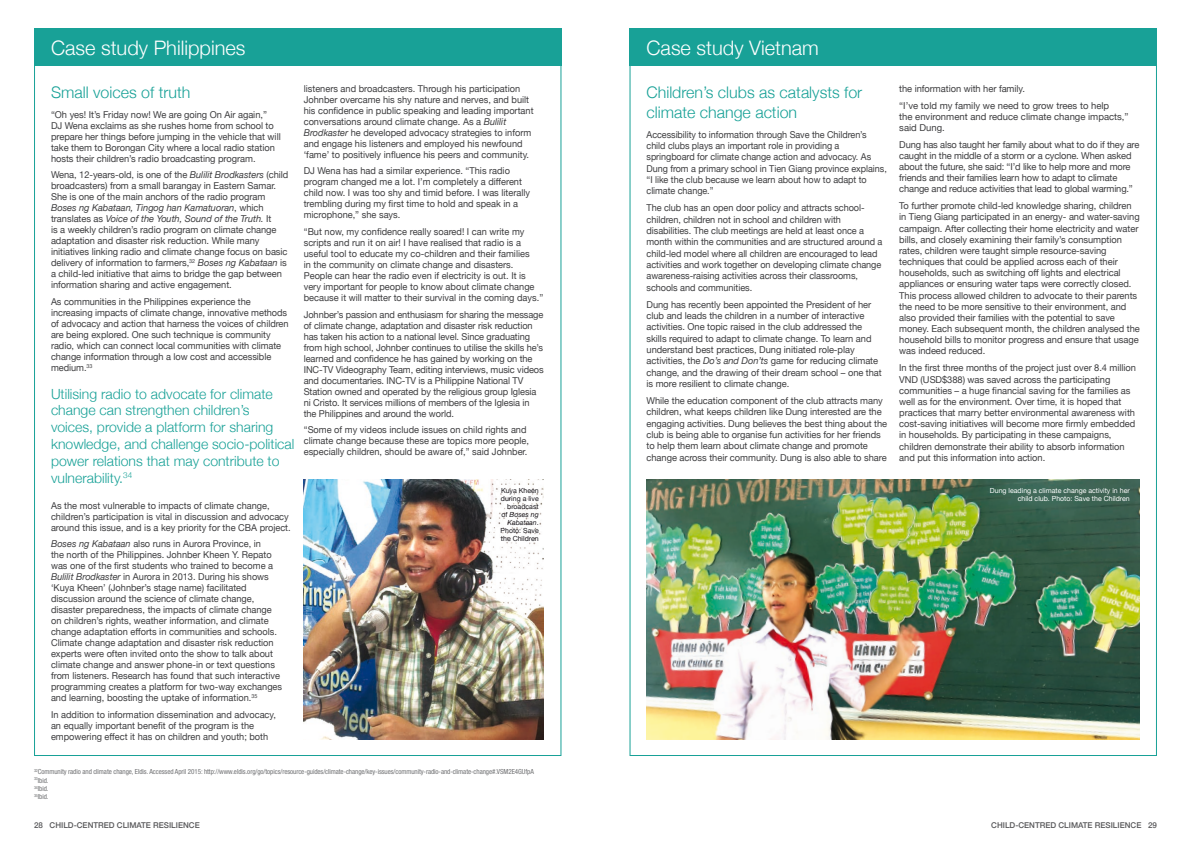
<style>
.page{position:relative;width:1191px;height:842px;background:#fff}
.page>*{position:absolute;margin:0;border:0;box-sizing:border-box;transform-origin:0 0}
.t1{font:300 20px "Helvetica Neue";color:#fff}
.Case_study_sub_headi{font:300 16px/19.5px "Helvetica Neue";color:#18a197}
.t2{font:300 14px/16.8px "Helvetica Neue";color:#18a197}
.Body{font:9.5px/11px "Helvetica Neue";letter-spacing:-.005em;color:#3e3e40}
.Body-2{font:9.5px/11.3px "Helvetica Neue";letter-spacing:-.005em;color:#3e3e40;scale:.96 1}
.Body-3{font:9.5px/11.3px "Helvetica Neue";letter-spacing:-.005em;color:#3e3e40;scale:.95 1}
.t3{font:500 8px "Helvetica Neue";color:#58585a}
.Footnotes_2{font:condensed 7px "Helvetica Neue LT Std";letter-spacing:-.01em;color:#707173}
.t4{font:7px/8px "Helvetica Neue";color:#fff;text-align:right}
.t5{font:7px/8px "Helvetica Neue";color:#1a171c;text-align:right}
.s1{font-style:italic}
</style>
<div class="page">
<div style="left:34px;top:28px;width:527px;height:38px;background:#18a197"></div>
<div style="left:629px;top:28px;width:528px;height:38px;background:#18a197"></div>
<img style="left:304px;top:479px;width:239px;height:261px">
<img style="left:646px;top:479px;width:494px;height:261px">
<div style="left:492px;top:479px;width:55px;height:71px;background:#fff"></div>
<h2 class="t1" style="left:51px;top:32px;width:196px">Case study Philippines</h2>
<p class="Case_study_sub_headi" style="left:51px;top:82px;width:141px">Small voices of truth</p>
<p class="Body" style="left:51px;top:109px;width:231px">“Oh yes! It’s Friday now! We are going On Air again,”<br>DJ Wena exclaims as she rushes home from school to prepare her things before jumping in the vehicle that will take them to Borongan City where a local radio station hosts their children’s radio broadcasting program.</p>
<p class="Body" style="left:51px;top:170px;width:239px">Wena, 12-years-old, is one of the <span class="s1">Bulilit Brodkasters</span> (child broadcasters) from a small barangay in Eastern Samar.<br>She is one of the main anchors of the radio program <span class="s1">Boses ng Kabataan, Tingog han Kamatuoran</span>, which translates as <span class="s1">Voice of the Youth, Sound of the Truth.</span> It<br>is a weekly children’s radio program on climate change adaptation and disaster risk reduction. While many initiatives linking radio and climate change focus on basic delivery of information to farmers,<sup>32</sup> <span class="s1">Boses ng Kabataan</span> is a child-led initiative that aims to bridge the gap between information sharing and active engagement.</p>
<p class="Body" style="left:51px;top:297px;width:239px">As communities in the Philippines experience the increasing impacts of climate change, innovative methods of advocacy and action that harness the voices of children are being explored. One such technique is community radio, which can connect local communities with climate change information through a low cost and accessible medium.<sup>33</sup></p>
<h2 class="t2" style="left:51px;top:384px;width:245px">Utilising radio to advocate for climate change can strengthen children’s voices, provide a platform for sharing knowledge, and challenge socio-political power relations that may contribute to vulnerability.<sup>34</sup></h2>
<p class="Body" style="left:51px;top:500px;width:241px">As the most vulnerable to impacts of climate change, children’s participation is vital in discussion and advocacy around this issue, and is a key priority for the CBA project.</p>
<p class="Body" style="left:51px;top:539px;width:233px"><span class="s1">Boses ng Kabataan</span> also runs in Aurora Province, in<br>the north of the Philippines. Johnber Kheen Y. Repato was one of the first students who trained to become a <span class="s1">Bulilit Brodkaster</span> in Aurora in 2013. During his shows ‘Kuya Kheen’ (Johnber’s stage name) facilitated discussion around the science of climate change, disaster preparedness, the impacts of climate change on children’s rights, weather information, and climate change adaptation efforts in communities and schools.<br>Climate change adaptation and disaster risk reduction experts were often invited onto the show to talk about climate change and answer phone-in or text questions from listeners. Research has found that such interactive programming creates a platform for two-way exchanges and learning, boosting the uptake of information.<sup>35</sup></p>
<p class="Body" style="left:51px;top:710px;width:226px">In addition to information dissemination and advocacy, an equally important benefit of the program is the empowering effect it has on children and youth; both</p>
<p class="Body" style="left:304px;top:83px;width:231px">listeners and broadcasters. Through his participation Johnber overcame his shy nature and nerves, and built his confidence in public speaking and leading important conversations around climate change. As a <span class="s1">Bulilit Brodkaster</span> he developed advocacy strategies to inform and engage his listeners and employed his newfound ‘fame’ to positively influence his peers and community.</p>
<p class="Body" style="left:304px;top:166px;width:228px">DJ Wena has had a similar experience. “This radio program changed me a lot. I’m completely a different child now. I was too shy and timid before. I was literally trembling during my first time to hold and speak in a microphone,” she says.</p>
<p class="Body" style="left:304px;top:227px;width:241px">“But now, my confidence really soared! I can write my scripts and run it on air! I have realised that radio is a useful tool to educate my co-children and their families<br>in the community on climate change and disasters.<br>People can hear the radio even if electricity is out. It is very important for people to know about climate change because it will matter to their survival in the coming days.”</p>
<p class="Body" style="left:304px;top:309px;width:241px">Johnber’s passion and enthusiasm for sharing the message of climate change, adaptation and disaster risk reduction has taken his action to a national level. Since graduating from high school, Johnber continues to utilise the skills he’s learned and confidence he has gained by working on the INC-TV Videography Team, editing interviews, music videos and documentaries. INC-TV is a Philippine National TV Station owned and operated by the religious group Iglesia ni Cristo. It services millions of members of the Iglesia in the Philippines and around the world.</p>
<p class="Body" style="left:304px;top:425px;width:227px">“Some of my videos include issues on child rights and climate change because these are topics more people, especially children, should be aware of,” said Johnber.</p>
<p class="t5" style="left:500px;top:487px;width:40px">Kuya Kheen during a live broadcast of <span class="s1">Boses ng<br>Kabataan</span>.<br>Photo: Save the Children</p>
<p class="Footnotes_2" style="left:34px;top:768px;width:501px"><sup>32</sup>Community radio and climate change, Eldis. Accessed April 2015: http://www.eldis.org/go/topics/resource-guides/climate-change/key-issues/community-radio-and-climate-change#.VSM2E4GUfpA</p>
<p class="Footnotes_2" style="left:34px;top:776px;width:16px"><sup>33</sup>Ibid.</p>
<p class="Footnotes_2" style="left:34px;top:784px;width:16px"><sup>34</sup>Ibid.</p>
<p class="Footnotes_2" style="left:34px;top:793px;width:16px"><sup>35</sup>Ibid.</p>
<h2 class="t1" style="left:646px;top:32px;width:174px">Case study Vietnam</h2>
<p class="Case_study_sub_headi" style="left:646px;top:82px;width:217px">Children’s clubs as catalysts for climate change action</p>
<p class="Body-3" style="left:646px;top:129px;width:254px">Accessibility to information through Save the Children’s child clubs plays an important role in providing a springboard for climate change action and advocacy. As Dung from a primary school in Tien Giang province explains, “I like the club because we learn about how to adapt to climate change.”</p>
<p class="Body-2" style="left:646px;top:203px;width:247px">The club has an open door policy and attracts school&shy;children, children not in school and children with disabilities. The club meetings are held at least once a month within the communities and are structured around a child-led model where all children are encouraged to lead activities and work together on developing climate change awareness-raising activities across their classrooms, schools and communities.</p>
<p class="Body" style="left:646px;top:299px;width:237px;line-height:11.3px">Dung has recently been appointed the President of her club and leads the children in a number of interactive activities. One topic raised in the club addressed the skills required to adapt to climate change. To learn and understand best practices, Dung initiated role-play activities, the <span class="s1">Do’s and Don’ts</span> game for reducing climate change, and the drawing of their dream school – one that is more resilient to climate change.</p>
<p class="Body" style="left:646px;top:395px;width:242px;line-height:11.3px">While the education component of the club attracts many children, what keeps children like Dung interested are the engaging activities. Dung believes the best thing about the club is being able to organise fun activities for her friends to help them learn about climate change and promote change across their community. Dung is also able to share</p>
<p class="Body" style="left:899px;top:83px;width:127px">the information with her family.</p>
<p class="Body" style="left:899px;top:100px;width:231px">“I’ve told my family we need to grow trees to help<br>the environment and reduce climate change impacts,” said Dung.</p>
<p class="Body" style="left:899px;top:139px;width:242px">Dung has also taught her family about what to do if they are caught in the middle of a storm or a cyclone. When asked about the future, she said: “I’d like to help more and more friends and their families learn how to adapt to climate change and reduce activities that lead to global warming.”</p>
<p class="Body" style="left:899px;top:201px;width:242px">To further promote child-led knowledge sharing, children in Tieng Giang participated in an energy- and water-saving campaign. After collecting their home electricity and water bills, and closely examining their family’s consumption rates, children were taught simple resource-saving techniques that could be applied across each of their households, such as switching off lights and electrical appliances or ensuring water taps were correctly closed.<br>This process allowed children to advocate to their parents the need to be more sensitive to their environment, and also provided their families with the potential to save money. Each subsequent month, the children analysed the household bills to monitor progress and ensure that usage was indeed reduced.</p>
<p class="Body" style="left:899px;top:363px;width:238px">In the first three months of the project just over 8.4 million VND (USD$388) was saved across the participating communities – a huge financial saving for the families as well as for the environment. Over time, it is hoped that practices that marry better environmental awareness with cost-saving initiatives will become more firmly embedded in households. By participating in these campaigns, children demonstrate their ability to absorb information and put this information into action.</p>
<p class="t4" style="left:989px;top:487px;width:141px">Dung leading a climate change activity in her child club. Photo: Save the Children</p>
<p class="t3" style="left:34px;top:819px;width:167px">28 CHILD-CENTRED CLIMATE RESILIENCE</p>
<p class="t3" style="left:991px;top:819px;width:167px">CHILD-CENTRED CLIMATE RESILIENCE 29</p>
</div>
